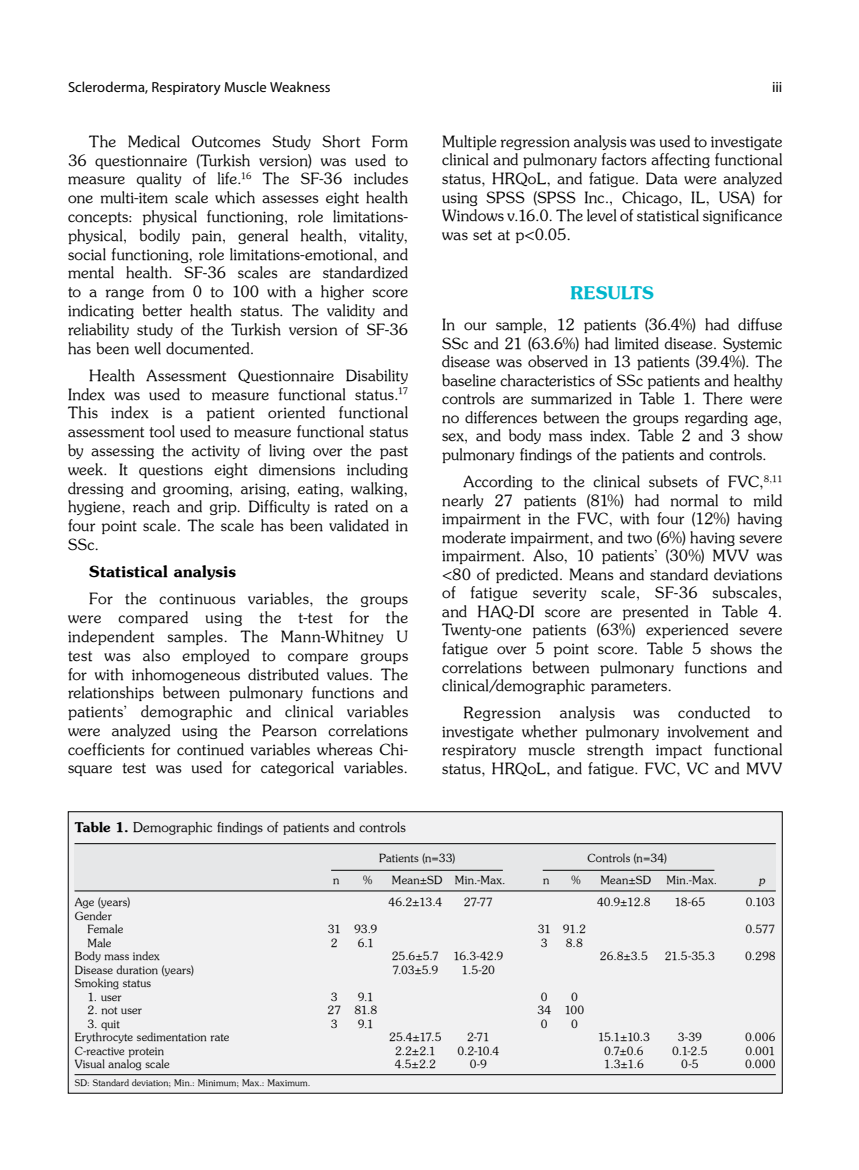
<style>
.page{position:relative;width:859px;height:1170px;background:#fff}
.page>*{position:absolute;margin:0;border:0;box-sizing:border-box;transform-origin:0 0}
.t1{font:17.4px "Souvenir Turk B";letter-spacing:.01em;color:#00b5cc}
.t2{font:15.45px/18.8px "Souvenir Turk";letter-spacing:.015em;color:#000;text-align:justify}
.t3{font:15.45px "Souvenir Turk B";letter-spacing:.015em;color:#000}
.t4{font:15px "Myriad Pro";color:#000}
.t5{font:14.55px "Myriad Pro";color:#000}
.t6{font:13.35px "Souvenir Turk";letter-spacing:.01em;color:#000}
.t7{font:11.25px/13.5px "Souvenir Turk";letter-spacing:.015em;color:#000}
.t8{font:11.25px "Souvenir Turk I";color:#000}
.t9{font:9px "Souvenir Turk";letter-spacing:.025em;color:#000}
.s1{font-family:"Souvenir Turk B"}
</style>
<div class="page">
<div style="left:68px;top:811px;width:714px;height:282px;background:#f1f1f2"></div>
<hr style="left:75px;top:1074px;width:701px;height:1px;background:#000">
<div style="left:75px;top:843px;width:701px;height:48px;background:#e6e7e8"></div>
<hr style="left:75px;top:843px;width:701px;height:1px;background:#000">
<hr style="left:75px;top:890px;width:701px;height:1px;background:#000">
<hr style="left:331px;top:870px;width:172px;height:1px;background:#000">
<hr style="left:543px;top:870px;width:171px;height:1px;background:#000">
<p class="t5" style="left:68px;top:78px;width:264px">Scleroderma, Respiratory Muscle Weakness</p>
<p class="t4" style="left:772px;top:78px;width:12px">iii</p>
<p class="t2" style="left:68px;top:132px;width:342px;text-indent:21px">The Medical Outcomes Study Short Form 36 questionnaire (Turkish version) was used to measure quality of life.<sup>16</sup> The SF-36 includes one multi-item scale which assesses eight health concepts: physical functioning, role limitations&shy;physical, bodily pain, general health, vitality, social functioning, role limitations-emotional, and mental health. SF-36 scales are standardized to a range from 0 to 100 with a higher score indicating better health status. The validity and reliability study of the Turkish version of SF-36 has been well documented.</p>
<p class="t2" style="left:68px;top:365px;width:342px;text-indent:21px">Health Assessment Questionnaire Disability Index was used to measure functional status.<sup>17<br></sup>This index is a patient oriented functional assessment tool used to measure functional status by assessing the activity of living over the past week. It questions eight dimensions including dressing and grooming, arising, eating, walking, hygiene, reach and grip. Difficulty is rated on a four point scale. The scale has been validated in SSc.</p>
<p class="t3" style="left:89px;top:561px;width:148px">Statistical analysis</p>
<p class="t2" style="left:68px;top:589px;width:342px;text-indent:21px">For the continuous variables, the groups were compared using the t-test for the independent samples. The Mann-Whitney U test was also employed to compare groups for with inhomogeneous distributed values. The relationships between pulmonary functions and patients’ demographic and clinical variables were analyzed using the Pearson correlations coefficients for continued variables whereas Chi&shy;square test was used for categorical variables.</p>
<p class="t6" style="left:75px;top:818px;width:332px"><span class="s1">Table 1.</span> Demographic findings of patients and controls</p>
<p class="t2" style="left:442px;top:132px;width:342px">Multiple regression analysis was used to investigate clinical and pulmonary factors affecting functional status, HRQoL, and fatigue. Data were analyzed using SPSS (SPSS Inc., Chicago, IL, USA) for Windows v.16.0. The level of statistical significance was set at p&lt;0.05.</p>
<p class="t1" style="left:571px;top:281px;width:85px">RESULTS</p>
<p class="t2" style="left:442px;top:315px;width:342px">In our sample, 12 patients (36.4%) had diffuse SSc and 21 (63.6%) had limited disease. Systemic disease was observed in 13 patients (39.4%). The baseline characteristics of SSc patients and healthy controls are summarized in Table 1. There were no differences between the groups regarding age, sex, and body mass index. Table 2 and 3 show pulmonary findings of the patients and controls.</p>
<p class="t2" style="left:442px;top:472px;width:342px;text-indent:21px">According to the clinical subsets of FVC,<sup>8,11 </sup>nearly 27 patients (81%) had normal to mild impairment in the FVC, with four (12%) having moderate impairment, and two (6%) having severe impairment. Also, 10 patients’ (30%) MVV was &lt;80 of predicted. Means and standard deviations of fatigue severity scale, SF-36 subscales, and HAQ-DI score are presented in Table 4.<br>Twenty-one patients (63%) experienced severe fatigue over 5 point score. Table 5 shows the correlations between pulmonary functions and clinical/demographic parameters.</p>
<p class="t2" style="left:442px;top:703px;width:342px;text-indent:21px">Regression analysis was conducted to investigate whether pulmonary involvement and respiratory muscle strength impact functional status, HRQoL, and fatigue. FVC, VC and MVV</p>
<p class="t7" style="left:379px;top:850px;width:78px">Patients (n=33)</p>
<p class="t7" style="left:588px;top:850px;width:81px">Controls (n=34)</p>
<p class="t7" style="left:333px;top:872px;width:8px">n</p>
<p class="t7" style="left:363px;top:872px;width:11px">%</p>
<p class="t7" style="left:392px;top:872px;width:115px">Mean±SD Min.-Max.</p>
<p class="t7" style="left:543px;top:872px;width:8px">n</p>
<p class="t7" style="left:572px;top:872px;width:11px">%</p>
<p class="t7" style="left:600px;top:872px;width:52px">Mean±SD</p>
<p class="t7" style="left:666px;top:872px;width:52px">Min.-Max.</p>
<p class="t8" style="left:759px;top:872px;width:8px">p</p>
<p class="t7" style="left:75px;top:895px;width:57px">Age (years)</p>
<p class="t7" style="left:388px;top:895px;width:55px">46.2±13.4</p>
<p class="t7" style="left:464px;top:895px;width:30px">27-77</p>
<p class="t7" style="left:597px;top:895px;width:55px">40.9±12.8</p>
<p class="t7" style="left:674px;top:895px;width:32px">18-65</p>
<p class="t7" style="left:746px;top:895px;width:30px">0.103</p>
<p class="t7" style="left:88px;top:908px;width:37px;text-indent:-13px">Gender<br>Female</p>
<p class="t7" style="left:328px;top:922px;width:51px">31 93.9</p>
<p class="t7" style="left:538px;top:922px;width:50px">31 91.2</p>
<p class="t7" style="left:745px;top:922px;width:31px">0.577</p>
<p class="t7" style="left:88px;top:935px;width:25px">Male</p>
<p class="t7" style="left:331px;top:935px;width:8px">2</p>
<p class="t7" style="left:358px;top:935px;width:18px">6.1</p>
<p class="t7" style="left:541px;top:935px;width:8px">3</p>
<p class="t7" style="left:566px;top:935px;width:18px">8.8</p>
<p class="t7" style="left:75px;top:949px;width:86px">Body mass index</p>
<p class="t7" style="left:392px;top:949px;width:49px">25.6±5.7</p>
<p class="t7" style="left:453px;top:949px;width:52px">16.3-42.9</p>
<p class="t7" style="left:600px;top:949px;width:49px">26.8±3.5</p>
<p class="t7" style="left:665px;top:949px;width:52px">21.5-35.3</p>
<p class="t7" style="left:745px;top:949px;width:32px">0.298</p>
<p class="t7" style="left:75px;top:962px;width:120px">Disease duration (years)</p>
<p class="t7" style="left:392px;top:962px;width:47px">7.03±5.9</p>
<p class="t7" style="left:462px;top:962px;width:35px">1.5-20</p>
<p class="t7" style="left:75px;top:976px;width:78px">Smoking status</p>
<p class="t7" style="left:88px;top:989px;width:36px">1. user</p>
<p class="t7" style="left:331px;top:989px;width:8px">3</p>
<p class="t7" style="left:358px;top:989px;width:17px">9.1</p>
<p class="t7" style="left:541px;top:989px;width:8px">0</p>
<p class="t7" style="left:571px;top:989px;width:8px">0</p>
<p class="t7" style="left:88px;top:1003px;width:56px">2. not user</p>
<p class="t7" style="left:328px;top:1003px;width:51px">27 81.8</p>
<p class="t7" style="left:537px;top:1003px;width:48px">34 100</p>
<p class="t7" style="left:88px;top:1016px;width:34px">3. quit</p>
<p class="t7" style="left:331px;top:1016px;width:8px">3</p>
<p class="t7" style="left:358px;top:1016px;width:17px">9.1</p>
<p class="t7" style="left:541px;top:1016px;width:8px">0</p>
<p class="t7" style="left:571px;top:1016px;width:8px">0</p>
<p class="t7" style="left:75px;top:1030px;width:156px">Erythrocyte sedimentation rate</p>
<p class="t7" style="left:389px;top:1030px;width:54px">25.4±17.5</p>
<p class="t7" style="left:467px;top:1030px;width:24px">2-71</p>
<p class="t7" style="left:598px;top:1030px;width:54px">15.1±10.3</p>
<p class="t7" style="left:678px;top:1030px;width:25px">3-39</p>
<p class="t7" style="left:745px;top:1030px;width:32px">0.006</p>
<p class="t7" style="left:75px;top:1043px;width:91px">C-reactive protein</p>
<p class="t7" style="left:395px;top:1043px;width:42px">2.2±2.1</p>
<p class="t7" style="left:457px;top:1043px;width:43px">0.2-10.4</p>
<p class="t7" style="left:604px;top:1043px;width:41px">0.7±0.6</p>
<p class="t7" style="left:672px;top:1043px;width:37px">0.1-2.5</p>
<p class="t7" style="left:746px;top:1043px;width:31px">0.001</p>
<p class="t7" style="left:75px;top:1057px;width:97px">Visual analog scale</p>
<p class="t7" style="left:395px;top:1057px;width:43px">4.5±2.2</p>
<p class="t7" style="left:470px;top:1057px;width:19px">0-9</p>
<p class="t7" style="left:604px;top:1057px;width:41px">1.3±1.6</p>
<p class="t7" style="left:681px;top:1057px;width:19px">0-5</p>
<p class="t7" style="left:745px;top:1057px;width:32px">0.000</p>
<p class="t9" style="left:75px;top:1076px;width:237px">SD: Standard deviation; Min.: Minimum; Max.: Maximum.</p>
</div>
